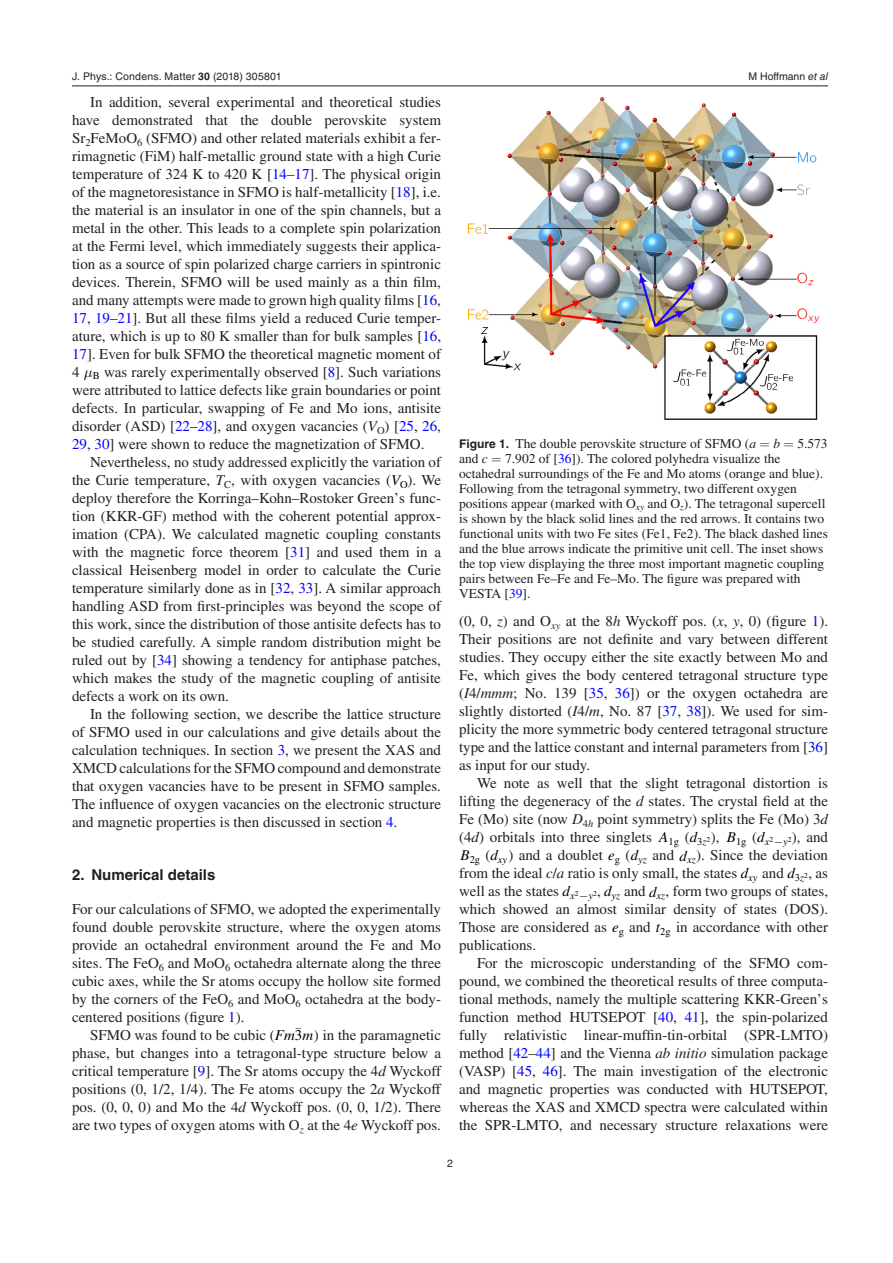
<style>
.page{position:relative;width:893px;height:1263px;background:#fff}
.page>*{position:absolute;margin:0;border:0;box-sizing:border-box;transform-origin:0 0}
.t1{font:15px/18px "Times LT Std";color:#231f20;text-align:justify}
.t2{font:700 15px "Helvetica LT Std";color:#231f20}
.t3{font:13.5px/15px "Times LT Std";color:#231f20}
.t4{font:italic 13.5px "Times LT Std";color:#231f20}
.t5{font:10.5px "Helvetica LT Std";letter-spacing:.01em;color:#231f20}
.s1{font-family:"Helvetica";font-weight:700}
.s2{font-family:"Helvetica"}
.s3{color:#00f}
.s4{font-family:"STIX General"}
.s5{font-family:"CMMI10";color:#000}
.s6{font-style:italic}
.s7{font-family:"Nimbus Rom No 9 L";font-style:italic;color:#000}
.s8{font-family:"Nimbus Rom No 9 L";color:#000}
.s9{font-family:"Helvetica LT Std";font-weight:700;font-size:12px}
.s10{font-family:"Nimbus Rom No 9 L";font-size:7.5px;color:#000}
</style>
<div class="page">
<hr style="left:72px;top:86px;width:756px;height:1px;background:#231f20">
<img style="left:468px;top:97px;width:351px;height:322px">
<p class="t5" style="left:72px;top:70px;width:211px">J. Phys.: Condens. Matter <span class="s1">30</span> (<span class="s2">2018</span>) 305801</p>
<p class="t1" style="left:72px;top:93px;width:371px;text-indent:18px">In addition, several experimental and theoretical studies have demonstrated that the double perovskite system Sr<sub>2</sub>FeMoO<sub>6</sub> (SFMO) and other related materials exhibit a fer&shy;rimagnetic (FiM) half-metallic ground state with a high Curie temperature of 324 K to 420 K [<span class="s3">14</span><span class="s4">–</span><span class="s3">17</span>]. The physical origin of the magnetoresistance in SFMO is half-metallicity [<span class="s3">18</span>], i.e. the material is an insulator in one of the spin channels, but a metal in the other. This leads to a complete spin polarization at the Fermi level, which immediately suggests their applica&shy;tion as a source of spin polarized charge carriers in spintronic devices. Therein, SFMO will be used mainly as a thin film, and many attempts were made to grown high quality films [<span class="s3">16</span>, <span class="s3">17</span>, <span class="s3">19</span><span class="s4">–</span><span class="s3">21</span>]. But all these films yield a reduced Curie temper&shy;ature, which is up to 80 K smaller than for bulk samples [<span class="s3">16</span>, <span class="s3">17</span>]. Even for bulk SFMO the theoretical magnetic moment of 4 <span class="s5">µ</span><sub>B</sub> was rarely experimentally observed [<span class="s3">8</span>]. Such variations were attributed to lattice defects like grain boundaries or point defects. In particular, swapping of Fe and Mo ions, antisite disorder (ASD) [<span class="s3">22</span><span class="s4">–</span><span class="s3">28</span>], and oxygen vacancies (<span class="s6">V</span><sub>O</sub>) [<span class="s3">25</span>, <span class="s3">26</span>, <span class="s3">29</span>, <span class="s3">30</span>] were shown to reduce the magnetization of SFMO.</p>
<p class="t1" style="left:72px;top:453px;width:371px;text-indent:18px">Nevertheless, no study addressed explicitly the variation of the Curie temperature, <span class="s6">T</span><sub>C</sub>, with oxygen vacancies (<span class="s7">V</span><sub>O</sub>). We deploy therefore the Korringa<span class="s4">–</span>Kohn<span class="s4">–</span>Rostoker Green<span class="s4">’</span>s func&shy;tion (KKR-GF) method with the coherent potential approx&shy;imation (CPA). We calculated magnetic coupling constants with the magnetic force theorem [<span class="s3">31</span>] and used them in a classical Heisenberg model in order to calculate the Curie temperature similarly done as in [<span class="s3">32</span>, <span class="s3">33</span>]. A similar approach handling ASD from first-principles was beyond the scope of this work, since the distribution of those antisite defects has to be studied carefully. A simple random distribution might be ruled out by [<span class="s3">34</span>] showing a tendency for antiphase patches, which makes the study of the magnetic coupling of antisite defects a work on its own.</p>
<p class="t1" style="left:72px;top:705px;width:371px;text-indent:18px">In the following section, we describe the lattice structure of SFMO used in our calculations and give details about the calculation techniques. In section <span class="s3">3</span>, we present the XAS and XMCD calculations for the SFMO compound and demonstrate that oxygen vacancies have to be present in SFMO samples.<br>The influence of oxygen vacancies on the electronic structure and magnetic properties is then discussed in section <span class="s3">4</span>.</p>
<p class="t2" style="left:72px;top:865px;width:145px">2. Numerical details</p>
<p class="t1" style="left:72px;top:900px;width:371px">For our calculations of SFMO, we adopted the experimentally found double perovskite structure, where the oxygen atoms provide an octahedral environment around the Fe and Mo sites. The FeO<sub>6</sub> and MoO<sub>6</sub> octahedra alternate along the three cubic axes, while the Sr atoms occupy the hollow site formed by the corners of the FeO<sub>6</sub> and MoO<sub>6</sub> octahedra at the body&shy;centered positions (figure <span class="s3">1</span>).</p>
<p class="t1" style="left:72px;top:1026px;width:371px;text-indent:18px">SFMO was found to be cubic (<span class="s7">Fm</span><sup>¯</sup><span class="s8">3</span><span class="s7">m</span>) in the paramagnetic phase, but changes into a tetragonal-type structure below a critical temperature [<span class="s3">9</span>]. The Sr atoms occupy the 4<span class="s6">d</span> Wyckoff positions (0, 1/2, 1/4). The Fe atoms occupy the 2<span class="s6">a</span> Wyckoff pos. (0, 0, 0) and Mo the 4<span class="s6">d</span> Wyckoff pos. (0, 0, 1/2). There are two types of oxygen atoms with O<sub>z</sub> at the 4<span class="s6">e</span> Wyckoff pos.</p>
<p class="t5" style="left:748px;top:70px;width:81px">M Hoffmann <span class="s6">et al</span></p>
<p class="t3" style="left:459px;top:436px;width:299px"><span class="s9">Figure 1.</span> The double perovskite structure of SFMO (<span class="s6">a</span></p>
<p class="t4" style="left:773px;top:436px;width:8px">b</p>
<p class="t3" style="left:797px;top:436px;width:32px">5.573</p>
<p class="t3" style="left:459px;top:451px;width:30px">and <span class="s6">c</span></p>
<p class="t3" style="left:459px;top:451px;width:370px;text-indent:46px">7.902 of [<span class="s3">36</span>]). The colored polyhedra visualize the octahedral surroundings of the Fe and Mo atoms (orange and blue).<br>Following from the tetragonal symmetry, two different oxygen positions appear (marked with O<sub>xy</sub> and O<sub>z</sub>). The tetragonal supercell is shown by the black solid lines and the red arrows. It contains two functional units with two Fe sites (Fe1, Fe2). The black dashed lines and the blue arrows indicate the primitive unit cell. The inset shows the top view displaying the three most important magnetic coupling pairs between Fe<span class="s4">–</span>Fe and Fe<span class="s4">–</span>Mo. The figure was prepared with VESTA [<span class="s3">39</span>].</p>
<p class="t1" style="left:459px;top:612px;width:371px">(0, 0, <span class="s6">z</span>) and O<sub>xy</sub> at the 8<span class="s6">h</span> Wyckoff pos. (<span class="s6">x</span>, <span class="s6">y</span>, 0) (figure <span class="s3">1</span>).<br>Their positions are not definite and vary between different studies. They occupy either the site exactly between Mo and Fe, which gives the body centered tetragonal structure type (<span class="s6">I</span>4/<span class="s6">mmm</span>; No. 139 [<span class="s3">35</span>, <span class="s3">36</span>]) or the oxygen octahedra are slightly distorted (<span class="s6">I</span>4/<span class="s6">m</span>, No. 87 [<span class="s3">37</span>, <span class="s3">38</span>]). We used for sim&shy;plicity the more symmetric body centered tetragonal structure type and the lattice constant and internal parameters from [<span class="s3">36</span>] as input for our study.</p>
<p class="t1" style="left:459px;top:774px;width:371px;text-indent:18px">We note as well that the slight tetragonal distortion is lifting the degeneracy of the <span class="s6">d</span> states. The crystal field at the Fe (Mo) site (now <span class="s6">D</span><sub>4</sub><sub>h</sub> point symmetry) splits the Fe (Mo) 3<span class="s6">d </span>(4<span class="s6">d</span>) orbitals into three singlets <span class="s7">A</span><sub>1g</sub> (<span class="s7">d</span><sub>3</sub><sub>z</sub><span class="s10">2</span>), <span class="s7">B</span><sub>1g</sub> (<span class="s7">d</span><sub>x</sub><span class="s10">2</span><sub>−</sub><sub>y</sub><span class="s10">2</span>), and <span class="s7">B</span><sub>2g</sub> (<span class="s7">d</span><sub>xy</sub> ) and a doublet <span class="s7">e</span><sub>g</sub> (<span class="s7">d</span><sub>yz</sub> and <span class="s7">d</span><sub>xz</sub>). Since the deviation from the ideal <span class="s6">c</span>/<span class="s6">a</span> ratio is only small, the states <span class="s7">d</span><sub>xy</sub> and <span class="s7">d</span><sub>3</sub><sub>z</sub><span class="s10">2</span>, as well as the states <span class="s7">d</span><sub>x</sub><span class="s10">2</span><sub>−</sub><sub>y</sub><span class="s10">2</span>, <span class="s7">d</span><sub>yz</sub> and <span class="s7">d</span><sub>xz</sub>, form two groups of states, which showed an almost similar density of states (DOS).<br>Those are considered as <span class="s7">e</span><sub>g</sub> and <span class="s7">t</span><sub>2g</sub> in accordance with other publications.</p>
<p class="t1" style="left:459px;top:954px;width:371px;text-indent:18px">For the microscopic understanding of the SFMO com&shy;pound, we combined the theoretical results of three computa&shy;tional methods, namely the multiple scattering KKR-Green<span class="s4">’</span>s function method HUTSEPOT [<span class="s3">40</span>, <span class="s3">41</span>], the spin-polarized fully relativistic linear-muffin-tin-orbital (SPR-LMTO) method [<span class="s3">42</span><span class="s4">–</span><span class="s3">44</span>] and the Vienna <span class="s6">ab initio</span> simulation package (VASP) [<span class="s3">45</span>, <span class="s3">46</span>]. The main investigation of the electronic and magnetic properties was conducted with HUTSEPOT, whereas the XAS and XMCD spectra were calculated within the SPR-LMTO, and necessary structure relaxations were</p>
<p class="t5" style="left:447px;top:1157px;width:7px">2</p>
</div>
